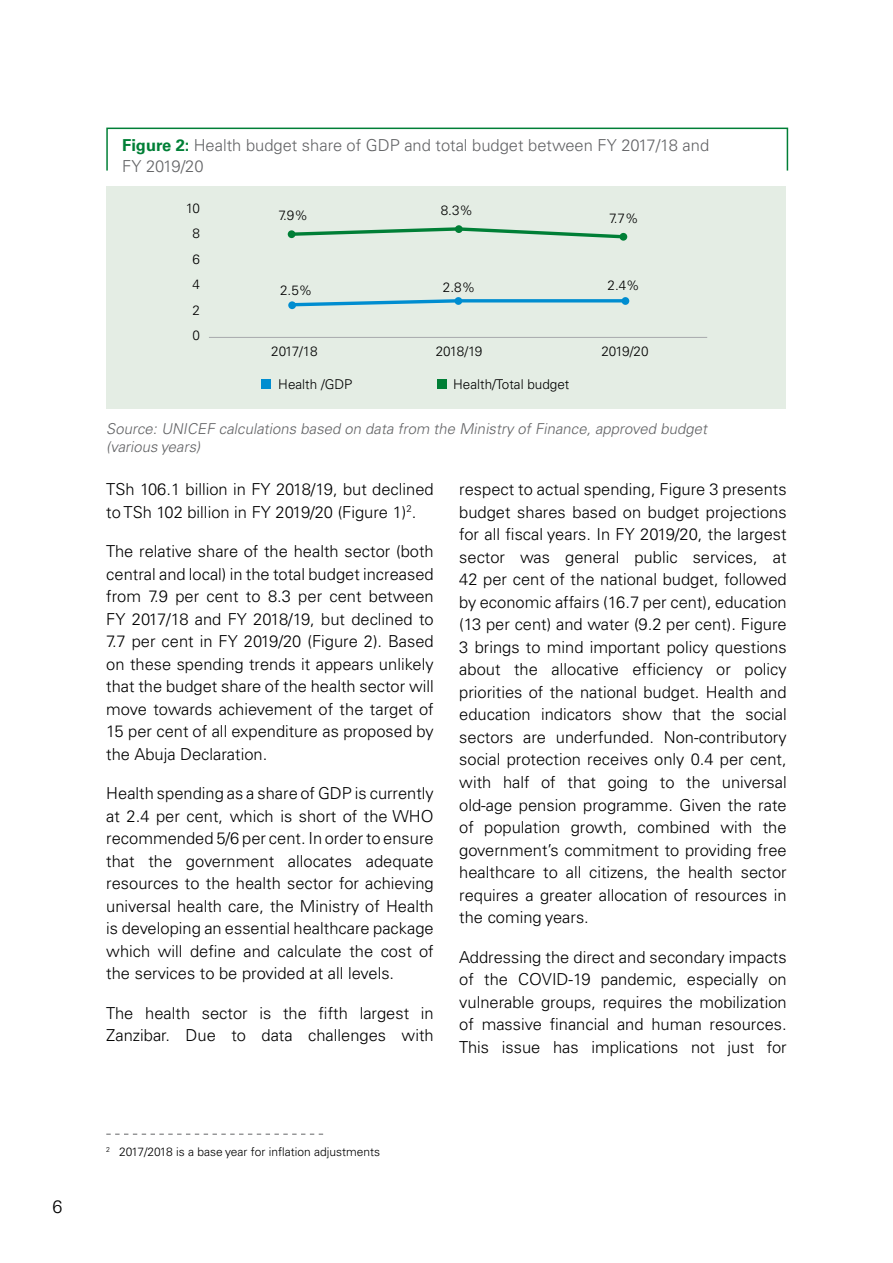
<style>
.page{position:relative;width:893px;height:1263px;background:#fff}
.page>*{position:absolute;margin:0;border:0;box-sizing:border-box;transform-origin:0 0}
.t1{font:300 18px "Univers LT Pro 45";color:#000}
.t2{font:300 16.5px/22.5px "Univers LT Pro 45";color:#000;text-align:justify}
.t3{font:300 16.5px/21px "Univers LT Pro 45";color:#636466}
.t4{font:italic 300 15px/18px "Univers LT Pro 45";color:#636466}
.t5{font:300 13.5px/25.5px "Univers LT Pro 45";color:#000;text-align:center}
.t6{font:300 12px "Univers LT Pro 45";color:#000}
.s1{font-family:"Univers LT Pro 65";font-weight:700;color:#007f36}
</style>
<div class="page">
<div style="left:107px;top:186px;width:679px;height:223px;background:#e4ede4"></div>
<div style="left:437px;top:379px;width:9px;height:9px;background:#007f36"></div>
<div style="left:261px;top:379px;width:10px;height:9px;background:#008dd0"></div>
<div style="left:621px;top:297px;width:8px;height:8px;background:#008dd0;border-radius:50%"></div>
<hr style="left:209px;top:337px;width:498px;height:1px;background:#a7a9ac">
<svg style="left:288px;top:297px;width:339px;height:11px"></svg>
<svg style="left:288px;top:225px;width:340px;height:15px"></svg>
<div style="left:454px;top:297px;width:8px;height:8px;background:#008dd0;border-radius:50%"></div>
<div style="left:455px;top:225px;width:8px;height:8px;background:#007f36;border-radius:50%"></div>
<div style="left:106px;top:128px;width:682px;height:43px;border:2px solid #007f36"></div>
<svg style="left:106px;top:1134px;width:217px;height:1px"></svg>
<p class="t1" style="left:53px;top:1195px;width:12px">6</p>
<p class="t3" style="left:122px;top:135px;width:588px"><span class="s1">Figure 2:</span> Health budget share of GDP and total budget between FY 2017/18 and<br>FY 2019/20</p>
<p class="t5" style="left:186px;top:195px;width:15px">10<br>8<br>6<br>4<br>2<br>0</p>
<p class="t5" style="left:278px;top:202px;width:31px">7.9%</p>
<p class="t5" style="left:441px;top:197px;width:34px">8.3%</p>
<p class="t5" style="left:609px;top:205px;width:31px">7.7%</p>
<p class="t5" style="left:280px;top:277px;width:34px">2.5%</p>
<p class="t5" style="left:443px;top:274px;width:34px">2.8%</p>
<p class="t5" style="left:607px;top:272px;width:34px">2.4%</p>
<p class="t5" style="left:271px;top:338px;width:48px">2017/18</p>
<p class="t5" style="left:436px;top:338px;width:48px">2018/19</p>
<p class="t5" style="left:601px;top:338px;width:49px">2019/20</p>
<p class="t5" style="left:278px;top:371px;width:76px">Health /GDP</p>
<p class="t5" style="left:453px;top:371px;width:118px">Health/Total budget</p>
<p class="t4" style="left:106px;top:419px;width:605px">Source: UNICEF calculations based on data from the Ministry of Finance, approved budget (various years)</p>
<p class="t2" style="left:106px;top:478px;width:329px">TSh 106.1 billion in FY 2018/19, but declined to TSh 102 billion in FY 2019/20 (Figure 1)<sup>2</sup>.</p>
<p class="t2" style="left:106px;top:540px;width:329px">The relative share of the health sector (both central and local) in the total budget increased from 7.9 per cent to 8.3 per cent between FY 2017/18 and FY 2018/19, but declined to 7.7 per cent in FY 2019/20 (Figure 2). Based on these spending trends it appears unlikely that the budget share of the health sector will move towards achievement of the target of 15 per cent of all expenditure as proposed by the Abuja Declaration.</p>
<p class="t2" style="left:106px;top:782px;width:329px">Health spending as a share of GDP is currently at 2.4 per cent, which is short of the WHO recommended 5/6 per cent. In order to ensure that the government allocates adequate resources to the health sector for achieving universal health care, the Ministry of Health is developing an essential healthcare package which will define and calculate the cost of the services to be provided at all levels.</p>
<p class="t2" style="left:106px;top:1002px;width:329px">The health sector is the fifth largest in<br>Zanzibar. Due to data challenges with</p>
<p class="t2" style="left:459px;top:478px;width:329px">respect to actual spending, Figure 3 presents budget shares based on budget projections for all fiscal years. In FY 2019/20, the largest sector was general public services, at 42 per cent of the national budget, followed by economic affairs (16.7 per cent), education (13 per cent) and water (9.2 per cent). Figure 3 brings to mind important policy questions about the allocative efficiency or policy priorities of the national budget. Health and education indicators show that the social sectors are underfunded. Non-contributory social protection receives only 0.4 per cent, with half of that going to the universal old-age pension programme. Given the rate of population growth, combined with the government’s commitment to providing free healthcare to all citizens, the health sector requires a greater allocation of resources in the coming years.</p>
<p class="t2" style="left:459px;top:945px;width:329px">Addressing the direct and secondary impacts of the COVID-19 pandemic, especially on vulnerable groups, requires the mobilization of massive financial and human resources.<br>This issue has implications not just for</p>
<p class="t6" style="left:106px;top:1144px;width:275px"><sup>2</sup> 2017/2018 is a base year for inflation adjustments</p>
</div>
